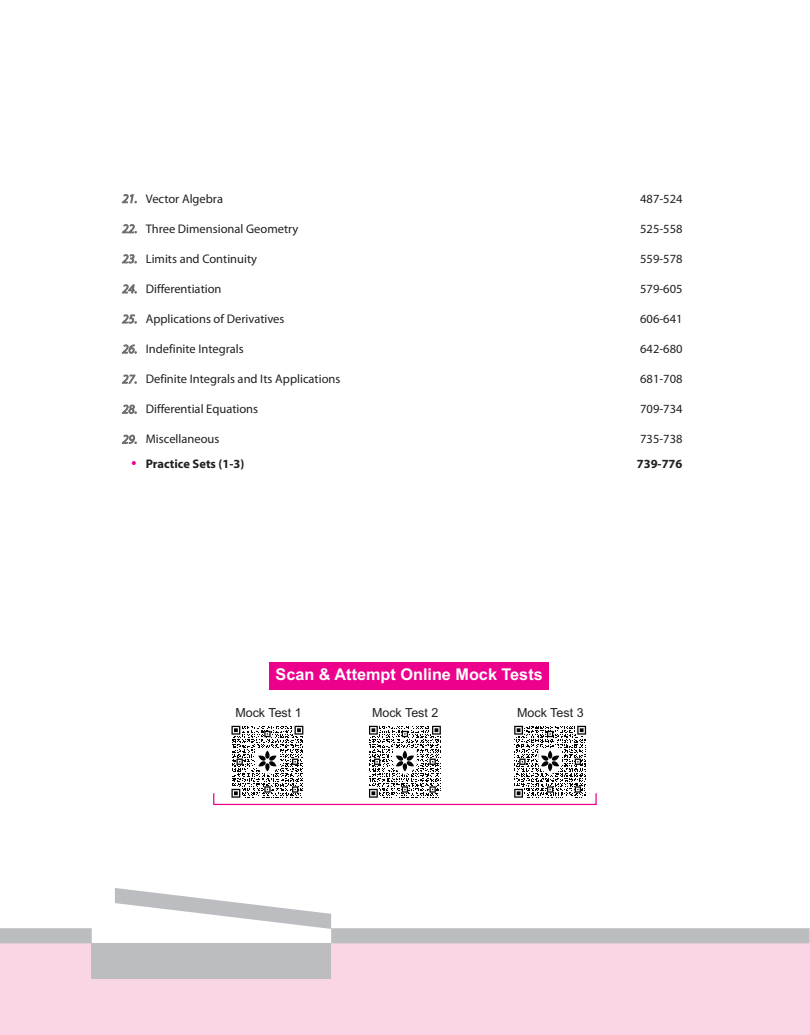
<style>
.page{position:relative;width:810px;height:1035px;background:#fff}
.page>*{position:absolute;margin:0;border:0;box-sizing:border-box;transform-origin:0 0}
.t1{font:700 16.25px "Arial";color:#fff}
.t2{font:12.5px "Myriad Pro";color:#231f20}
.t3{font:12.5px "Arial";color:#231f20}
.t4{font:700 12.5px "Myriad Pro";color:#231f20}
.s1{font-style:italic;color:#6d6e70}
</style>
<div class="page">
<div style="left:0;top:943px;width:810px;height:92px;background:#fad5e5"></div>
<svg style="left:0;top:888px;width:810px;height:55px"></svg>
<div style="left:91px;top:943px;width:240px;height:36px;background:#bbbdc0"></div>
<div style="left:269px;top:662px;width:280px;height:27px;background:#ec008c"></div>
<div style="left:213px;top:793px;width:384px;height:12px;border:1px solid #ec008c"></div>
<div style="left:228px;top:723px;width:79px;height:78px;background:#fff"></div>
<svg style="left:231px;top:726px;width:72px;height:72px"></svg>
<div style="left:366px;top:723px;width:78px;height:78px;background:#fff"></div>
<svg style="left:369px;top:726px;width:72px;height:72px"></svg>
<div style="left:511px;top:723px;width:78px;height:78px;background:#fff"></div>
<svg style="left:514px;top:726px;width:72px;height:72px"></svg>
<p class="t2" style="left:122px;top:193px;width:102px"><span class="s1">21.</span> Vector Algebra</p>
<p class="t2" style="left:640px;top:193px;width:44px">487-524</p>
<p class="t2" style="left:122px;top:223px;width:178px"><span class="s1">22.</span> Three Dimensional Geometry</p>
<p class="t2" style="left:640px;top:223px;width:44px">525-558</p>
<p class="t2" style="left:122px;top:254px;width:136px"><span class="s1">23.</span> Limits and Continuity</p>
<p class="t2" style="left:640px;top:254px;width:44px">559-578</p>
<p class="t2" style="left:122px;top:284px;width:101px"><span class="s1">24.</span> Differentiation</p>
<p class="t2" style="left:640px;top:284px;width:44px">579-605</p>
<p class="t2" style="left:122px;top:314px;width:164px"><span class="s1">25.</span> Applications of Derivatives</p>
<p class="t2" style="left:640px;top:314px;width:44px">606-641</p>
<p class="t2" style="left:122px;top:344px;width:123px"><span class="s1">26.</span> Indefinite Integrals</p>
<p class="t2" style="left:640px;top:344px;width:44px">642-680</p>
<p class="t2" style="left:122px;top:374px;width:220px"><span class="s1">27.</span> Definite Integrals and Its Applications</p>
<p class="t2" style="left:640px;top:374px;width:44px">681-708</p>
<p class="t2" style="left:122px;top:404px;width:137px"><span class="s1">28.</span> Differential Equations</p>
<p class="t2" style="left:640px;top:404px;width:44px">709-734</p>
<p class="t2" style="left:122px;top:434px;width:99px"><span class="s1">29.</span> Miscellaneous</p>
<p class="t2" style="left:640px;top:434px;width:44px">735-738</p>
<p class="t4" style="left:146px;top:459px;width:100px">Practice Sets (1-3)</p>
<p class="t4" style="left:637px;top:459px;width:47px">739-776</p>
<h1 class="t1" style="left:276px;top:668px;width:269px">Scan &amp; Attempt Online Mock Tests</h1>
<p class="t3" style="left:235px;top:708px;width:68px">Mock Test 1</p>
<p class="t3" style="left:372px;top:708px;width:68px">Mock Test 2</p>
<p class="t3" style="left:517px;top:708px;width:68px">Mock Test 3</p>
</div>
